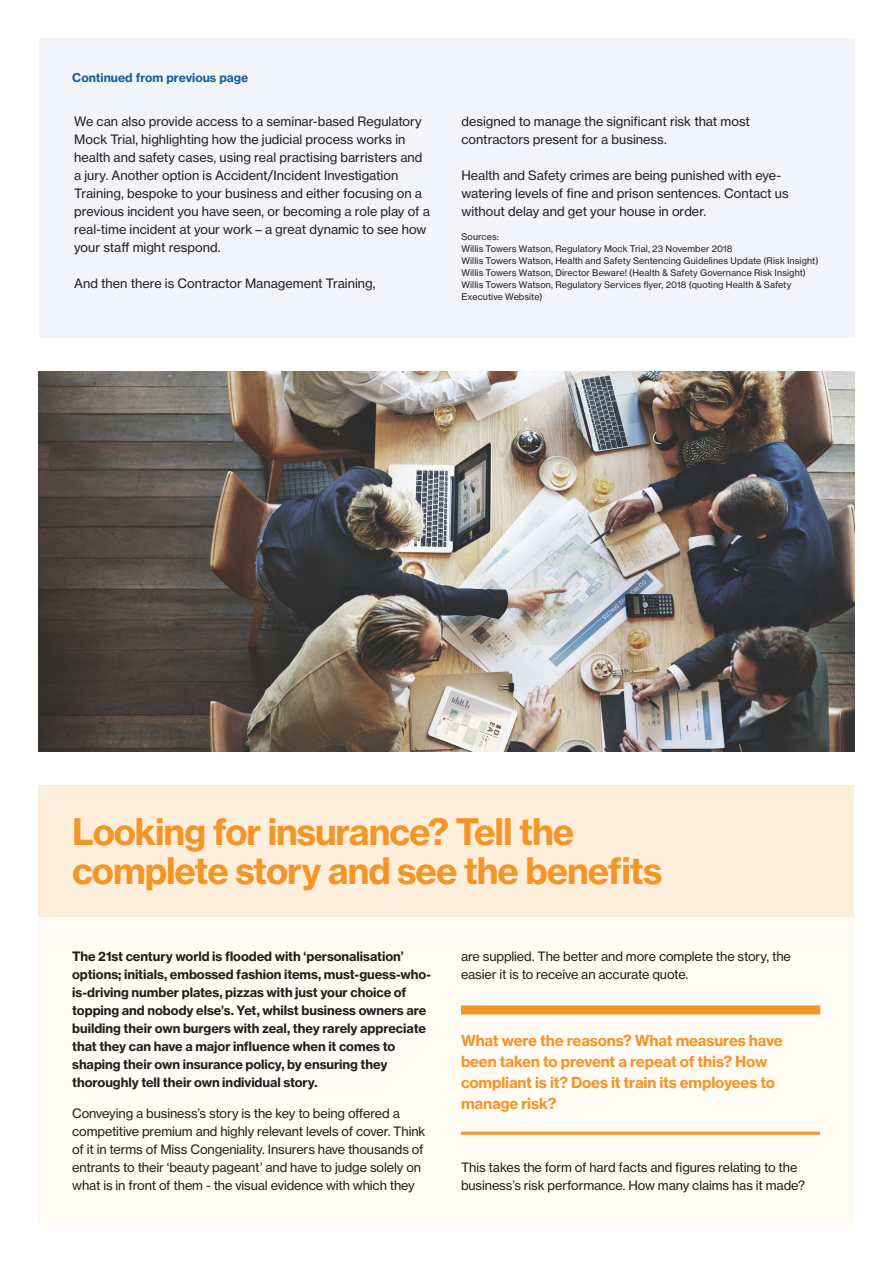
<style>
.page{position:relative;width:893px;height:1263px;background:#fff}
.page>*{position:absolute;margin:0;border:0;box-sizing:border-box;transform-origin:0 0}
.t1{font:36px/39px "N Haas Grotesk TX Std 75 Bd";letter-spacing:-.03em;color:#f49527}
.t2{font:15px/21px "N Haas Grotesk TX Std 75 Bd";letter-spacing:-.01em;color:#f49527}
.Small_Source_Text{font:12.75px/18px "N Haas Grotesk TX Std 55 Rg";color:#231f20}
.Body_Copy{font:12.75px/18px "N Haas Grotesk TX Std 55 Rg";letter-spacing:-.01em;color:#231f20}
.Body_Copy-2{font:12.75px/18px "N Haas Grotesk TX Std 75 Bd";letter-spacing:-.005em;color:#231f20}
.t3{font:12px "N Haas Grotesk TX Std 75 Bd";color:#175d9e}
.Small_Source_Text-2{font:9px/12px "N Haas Grotesk TX Std 55 Rg";letter-spacing:.01em;color:#231f20}
</style>
<div class="page">
<div style="left:39px;top:38px;width:816px;height:299px;background:#f2f4f9"></div>
<img style="left:38px;top:371px;width:816px;height:381px">
<div style="left:39px;top:917px;width:816px;height:308px;background:#fefaf4"></div>
<div style="left:38px;top:786px;width:816px;height:131px;background:#fdeedb"></div>
<div style="left:461px;top:1005px;width:359px;height:9px;background:#f49527"></div>
<hr style="left:461px;top:1132px;width:359px;height:3px;background:#f49527">
<p class="t3" style="left:72px;top:70px;width:177px">Continued from previous page</p>
<p class="Small_Source_Text" style="left:74px;top:112px;width:357px">We can also provide access to a seminar-based Regulatory Mock Trial, highlighting how the judicial process works in health and safety cases, using real practising barristers and a jury. Another option is Accident/Incident Investigation Training, bespoke to your business and either focusing on a previous incident you have seen, or becoming a role play of a real-time incident at your work – a great dynamic to see how your staff might respond.</p>
<p class="Small_Source_Text" style="left:74px;top:274px;width:303px">And then there is Contractor Management Training,</p>
<p class="Small_Source_Text" style="left:461px;top:112px;width:290px">designed to manage the significant risk that most contractors present for a business.</p>
<p class="Small_Source_Text" style="left:461px;top:166px;width:329px">Health and Safety crimes are being punished with eye&shy;watering levels of fine and prison sentences. Contact us without delay and get your house in order.</p>
<p class="Small_Source_Text-2" style="left:461px;top:231px;width:39px">Sources:</p>
<p class="Small_Source_Text-2" style="left:461px;top:243px;width:273px">Willis Towers Watson, Regulatory Mock Trial, 23 November 2018</p>
<p class="Small_Source_Text-2" style="left:461px;top:255px;width:359px">Willis Towers Watson, Health and Safety Sentencing Guidelines Update (Risk Insight)</p>
<p class="Small_Source_Text-2" style="left:461px;top:267px;width:346px">Willis Towers Watson, Director Beware! (Health &amp; Safety Governance Risk Insight)</p>
<p class="Small_Source_Text-2" style="left:461px;top:279px;width:331px">Willis Towers Watson, Regulatory Services flyer, 2018 (quoting Health &amp; Safety<br>Executive Website)</p>
<p class="t1" style="left:72px;top:812px;width:592px">Looking for insurance? Tell the complete story and see the benefits</p>
<p class="Body_Copy-2" style="left:72px;top:947px;width:361px">The 21st century world is flooded with ‘personalisation’ options; initials, embossed fashion items, must-guess-who&shy;is-driving number plates, pizzas with just your choice of topping and nobody else’s. Yet, whilst business owners are building their own burgers with zeal, they rarely appreciate that they can have a major influence when it comes to shaping their own insurance policy, by ensuring they thoroughly tell their own individual story.</p>
<p class="Body_Copy" style="left:72px;top:1104px;width:355px">Conveying a business’s story is the key to being offered a competitive premium and highly relevant levels of cover. Think of it in terms of Miss Congeniality. Insurers have thousands of entrants to their ‘beauty pageant’ and have to judge solely on what is in front of them - the visual evidence with which they</p>
<p class="Body_Copy" style="left:461px;top:947px;width:331px">are supplied. The better and more complete the story, the easier it is to receive an accurate quote.</p>
<p class="t2" style="left:461px;top:1030px;width:323px">What were the reasons? What measures have been taken to prevent a repeat of this? How compliant is it? Does it train its employees to manage risk?</p>
<p class="Body_Copy" style="left:461px;top:1158px;width:345px">This takes the form of hard facts and figures relating to the business’s risk performance. How many claims has it made?</p>
</div>
